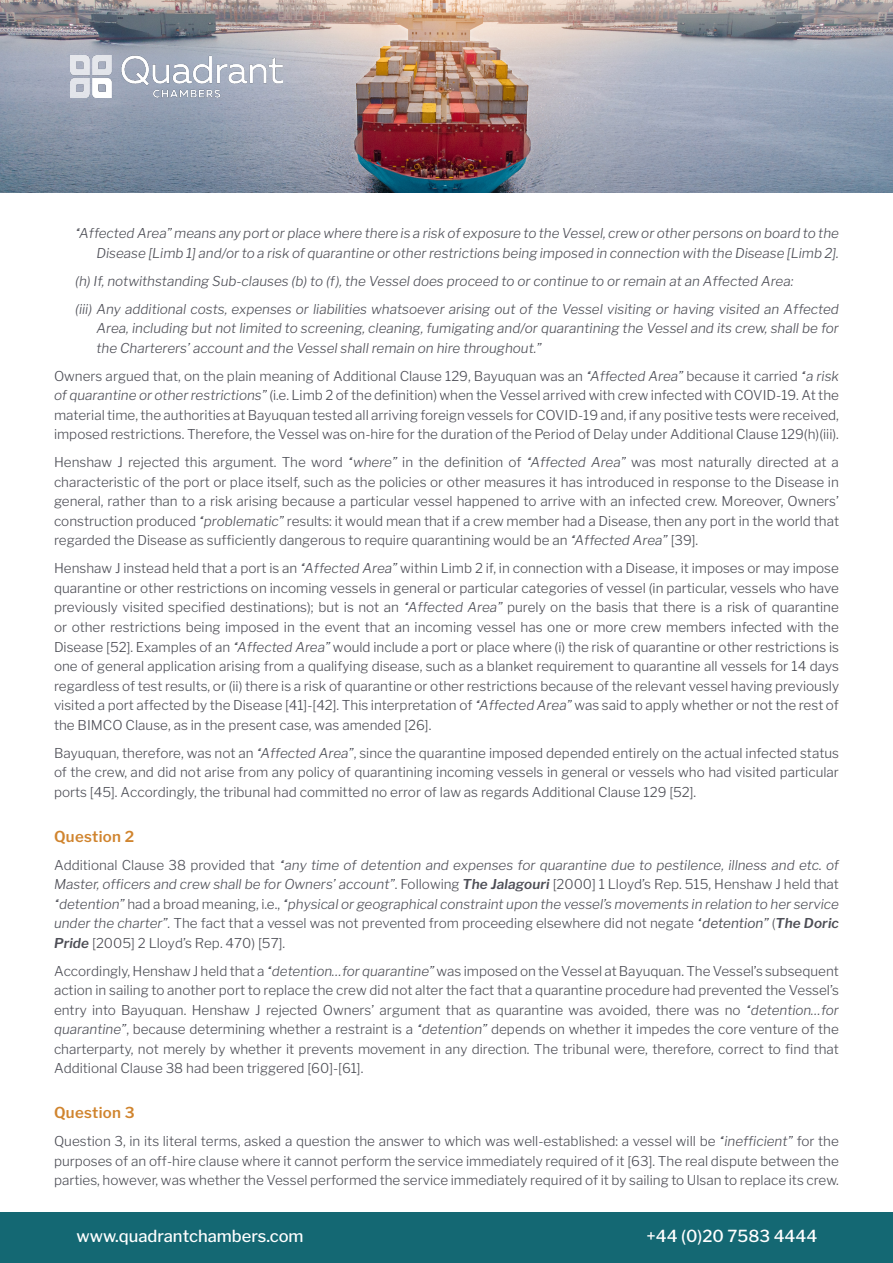
<style>
.page{position:relative;width:893px;height:1263px;background:#fff}
.page>*{position:absolute;margin:0;border:0;box-sizing:border-box;transform-origin:0 0}
.t1{font:500 16.5px "Libre Franklin";color:#fff}
.Sub-heading_2{font:600 15px "Libre Franklin";letter-spacing:.02em;color:#d0842e}
.Body{font:300 13.5px/19.5px "Libre Franklin";color:#4d4e56;text-align:justify}
.Body_indent_double{font:italic 300 13.5px/19.5px "Libre Franklin";color:#4d4e56;text-align:right}
.Body-2{font:italic 300 13.5px/19.5px "Libre Franklin";color:#4d4e56;text-align:justify}
.s1{font-style:italic}
.s2{font-style:normal}
.s3{font-weight:600}
.s4{font-weight:400}
</style>
<div class="page">
<img style="left:0;top:0;width:893px;height:193px">
<div style="left:0;top:1212px;width:893px;height:51px;background:#146873"></div>
<img style="left:70px;top:56px;width:213px;height:41px">
<p class="Body_indent_double" style="left:75px;top:224px;width:765px">“Affected Area” means any port or place where there is a risk of exposure to the Vessel, crew or other persons on board to the<br>Disease [Limb 1] and/or to a risk of quarantine or other restrictions being imposed in connection with the Disease [Limb 2].</p>
<p class="Body_indent_double" style="left:75px;top:271px;width:720px">(h) If, notwithstanding Sub-clauses (b) to (f), the Vessel does proceed to or continue to or remain at an Affected Area:</p>
<p class="Body_indent_double" style="left:97px;top:299px;width:744px;text-align:justify;text-indent:-21px">(iii) Any additional costs, expenses or liabilities whatsoever arising out of the Vessel visiting or having visited an Affected Area, including but not limited to screening, cleaning, fumigating and/or quarantining the Vessel and its crew, shall be for the Charterers’ account and the Vessel shall remain on hire throughout.”</p>
<p class="Body" style="left:54px;top:366px;width:786px">Owners argued that, on the plain meaning of Additional Clause 129, Bayuquan was an <span class="s1">“Affected Area”</span> because it carried <span class="s1">“a risk of quarantine or other restrictions”</span> (i.e. Limb 2 of the definition) when the Vessel arrived with crew infected with COVID-19. At the material time, the authorities at Bayuquan tested all arriving foreign vessels for COVID-19 and, if any positive tests were received, imposed restrictions. Therefore, the Vessel was on-hire for the duration of the Period of Delay under Additional Clause 129(h)(iii).</p>
<p class="Body" style="left:54px;top:453px;width:786px">Henshaw J rejected this argument. The word <span class="s1">“where”</span> in the definition of <span class="s1">“Affected Area”</span> was most naturally directed at a characteristic of the port or place itself, such as the policies or other measures it has introduced in response to the Disease in general, rather than to a risk arising because a particular vessel happened to arrive with an infected crew. Moreover, Owners’ construction produced <span class="s1">“problematic”</span> results: it would mean that if a crew member had a Disease, then any port in the world that regarded the Disease as sufficiently dangerous to require quarantining would be an <span class="s1">“Affected Area”</span> [39].</p>
<p class="Body" style="left:54px;top:559px;width:786px">Henshaw J instead held that a port is an <span class="s1">“Affected Area”</span> within Limb 2 if, in connection with a Disease, it imposes or may impose quarantine or other restrictions on incoming vessels in general or particular categories of vessel (in particular, vessels who have previously visited specified destinations); but is not an <span class="s1">“Affected Area”</span> purely on the basis that there is a risk of quarantine or other restrictions being imposed in the event that an incoming vessel has one or more crew members infected with the Disease [52]. Examples of an <span class="s1">“Affected Area”</span> would include a port or place where (i) the risk of quarantine or other restrictions is one of general application arising from a qualifying disease, such as a blanket requirement to quarantine all vessels for 14 days regardless of test results, or (ii) there is a risk of quarantine or other restrictions because of the relevant vessel having previously visited a port affected by the Disease [41]-[42]. This interpretation of <span class="s1">“Affected Area”</span> was said to apply whether or not the rest of the BIMCO Clause, as in the present case, was amended [26].</p>
<p class="Body" style="left:54px;top:743px;width:786px">Bayuquan, therefore, was not an <span class="s1">“Affected Area”</span>, since the quarantine imposed depended entirely on the actual infected status of the crew, and did not arise from any policy of quarantining incoming vessels in general or vessels who had visited particular ports [45]. Accordingly, the tribunal had committed no error of law as regards Additional Clause 129 [52].</p>
<p class="Sub-heading_2" style="left:54px;top:827px;width:82px">Question 2</p>
<p class="Body-2" style="left:54px;top:855px;width:786px"><span class="s2">Additional Clause 38 provided that</span> “any time of detention and expenses for quarantine due to pestilence, illness and etc. of Master, officers and crew shall be for Owners’ account”<span class="s2">. Following</span> <span class="s3">The Jalagouri</span> <span class="s2">[2000] 1 Lloyd’s Rep. 515, Henshaw J held that </span>“detention” <span class="s2">had a broad meaning, i.e.,</span> “physical or geographical constraint upon the vessel’s movements in relation to her service under the charter”. <span class="s2">The fact that a vessel was not prevented from proceeding elsewhere did not negate</span> <span class="s4">“detention”</span> <span class="s2">(</span><span class="s3">The Doric Pride</span> <span class="s2">[2005] 2 Lloyd’s Rep. 470) [57].</span></p>
<p class="Body" style="left:54px;top:961px;width:786px">Accordingly, Henshaw J held that a <span class="s1">“detention…for quarantine”</span> was imposed on the Vessel at Bayuquan. The Vessel’s subsequent action in sailing to another port to replace the crew did not alter the fact that a quarantine procedure had prevented the Vessel’s entry into Bayuquan. Henshaw J rejected Owners’ argument that as quarantine was avoided, there was no <span class="s1">“detention…for quarantine”</span>, because determining whether a restraint is a <span class="s1">“detention”</span> depends on whether it impedes the core venture of the charterparty, not merely by whether it prevents movement in any direction. The tribunal were, therefore, correct to find that Additional Clause 38 had been triggered [60]-[61].</p>
<p class="Sub-heading_2" style="left:54px;top:1103px;width:82px">Question 3</p>
<p class="Body" style="left:54px;top:1131px;width:786px">Question 3, in its literal terms, asked a question the answer to which was well-established: a vessel will be <span class="s1">“inefficient”</span> for the purposes of an off-hire clause where it cannot perform the service immediately required of it [63]. The real dispute between the parties, however, was whether the Vessel performed the service immediately required of it by sailing to Ulsan to replace its crew.</p>
<p class="t1" style="left:77px;top:1226px;width:229px">www.quadrantchambers.com</p>
<p class="t1" style="left:647px;top:1226px;width:172px">+44 (0)20 7583 4444</p>
</div>
